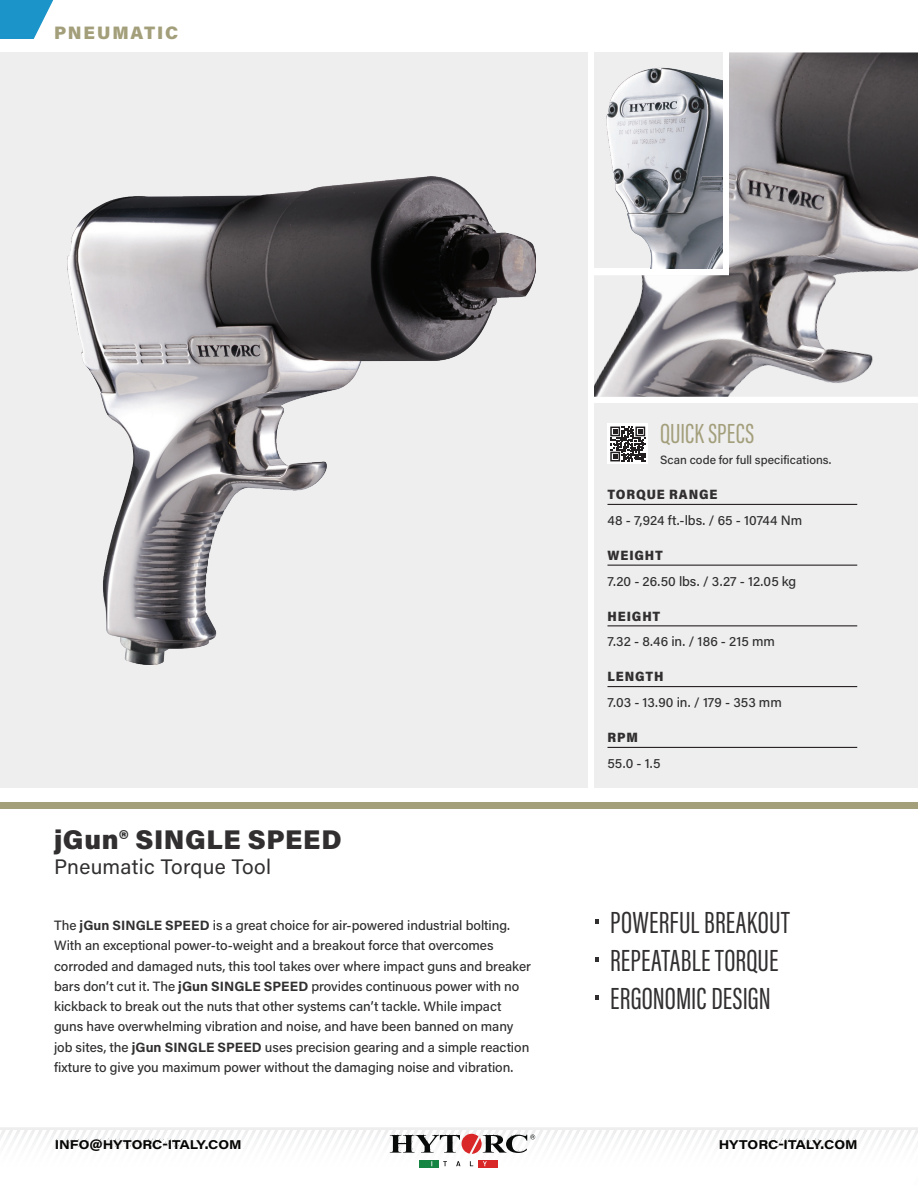
<style>
.page{position:relative;width:918px;height:1185px;background:#fff}
.page>*{position:absolute;margin:0;border:0;box-sizing:border-box;transform-origin:0 0}
.t1{font:31.5px/37.8px "Acumin Pro Extra Cond";letter-spacing:.005em;color:#312f30}
.t2{font:28.5px "Acumin Pro Extra Cond";letter-spacing:.005em;color:#a39f7b}
.t3{font:900 27px "Acumin Pro";letter-spacing:.025em;color:#312f30}
.t4{font:21px "Acumin Pro";letter-spacing:.01em;color:#312f30}
.t5{font:900 18px "Acumin Pro";letter-spacing:.1em;color:#a39f7b}
.t6{font:500 13.5px/20.2px "Acumin Pro";letter-spacing:-.005em;color:#312f30}
.t7{font:900 13.5px "Acumin Pro Semi Cond";letter-spacing:.065em;color:#312f30}
.t8{font:700 12.45px "Acumin Pro Wide";color:#050504}
.t9{font:500 12px "Acumin Pro";color:#312f30}
.t10{font:700 12px "Acumin Pro Wide";color:#110a0c}
.s1{font-weight:700}
</style>
<div class="page">
<div style="left:0;top:802px;width:918px;height:6px;background:#a39f7b"></div>
<div style="left:0;top:52px;width:587px;height:736px;background:#eeeeef"></div>
<img style="left:67px;top:176px;width:468px;height:488px">
<div style="left:594px;top:404px;width:324px;height:384px;background:#eeeeef"></div>
<img style="left:594px;top:52px;width:324px;height:345px">
<hr style="left:608px;top:565px;width:249px;height:1px;background:#110a0c">
<hr style="left:608px;top:504px;width:249px;height:1px;background:#110a0c">
<hr style="left:608px;top:686px;width:249px;height:1px;background:#110a0c">
<hr style="left:608px;top:747px;width:249px;height:1px;background:#110a0c">
<hr style="left:608px;top:626px;width:249px;height:1px;background:#110a0c">
<svg style="left:608px;top:424px;width:40px;height:40px"></svg>
<svg style="left:610px;top:427px;width:35px;height:34px"></svg>
<svg style="left:595px;top:920px;width:4px;height:4px"></svg>
<svg style="left:595px;top:958px;width:4px;height:4px"></svg>
<svg style="left:595px;top:995px;width:4px;height:4px"></svg>
<svg style="left:0;top:0;width:53px;height:39px"></svg>
<svg style="left:0;top:1127px;width:732px;height:41px"></svg>
<h3 class="t5" style="left:54px;top:20px;width:126px">PNEUMATIC</h3>
<h3 class="t3" style="left:54px;top:820px;width:289px">jGun® SINGLE SPEED</h3>
<h3 class="t4" style="left:54px;top:852px;width:219px">Pneumatic Torque Tool</h3>
<p class="t6" style="left:54px;top:915px;width:479px">The <span class="s1">jGun SINGLE SPEED</span> is a great choice for air-powered industrial bolting.<br>With an exceptional power-to-weight and a breakout force that overcomes corroded and damaged nuts, this tool takes over where impact guns and breaker bars don’t cut it. The <span class="s1">jGun SINGLE SPEED</span> provides continuous power with no kickback to break out the nuts that other systems can’t tackle. While impact guns have overwhelming vibration and noise, and have been banned on many job sites, the <span class="s1">jGun SINGLE SPEED</span> uses precision gearing and a simple reaction fixture to give you maximum power without the damaging noise and vibration.</p>
<h2 class="t2" style="left:660px;top:417px;width:96px">QUICK SPECS</h2>
<p class="t9" style="left:660px;top:452px;width:173px">Scan code for full specifications.</p>
<p class="t7" style="left:608px;top:485px;width:112px">TORQUE RANGE</p>
<p class="t6" style="left:608px;top:510px;width:196px">48 - 7,924 ft.-lbs. / 65 - 10744 Nm</p>
<p class="t7" style="left:608px;top:546px;width:57px">WEIGHT</p>
<p class="t6" style="left:608px;top:570px;width:190px">7.20 - 26.50 lbs. / 3.27 - 12.05 kg</p>
<p class="t7" style="left:608px;top:607px;width:54px">HEIGHT</p>
<p class="t6" style="left:608px;top:631px;width:169px">7.32 - 8.46 in. / 186 - 215 mm</p>
<p class="t7" style="left:608px;top:667px;width:58px">LENGTH</p>
<p class="t6" style="left:608px;top:692px;width:176px">7.03 - 13.90 in. / 179 - 353 mm</p>
<p class="t7" style="left:608px;top:728px;width:32px">RPM</p>
<p class="t6" style="left:608px;top:753px;width:54px">55.0 - 1.5</p>
<h1 class="t1" style="left:610px;top:903px;width:181px">POWERFULBREAKOUT<br>REPEATABLE TORQUE<br>ERGONOMIC DESIGN</h1>
<p class="t10" style="left:765px;top:1134px;width:94px">HYTORC.COM</p>
<p class="t8" style="left:55px;top:1135px;width:189px">INFO@HYTORC-ITALY.COM</p>
<p class="t8" style="left:719px;top:1135px;width:140px">HYTORC-ITALY.COM</p>
</div>
